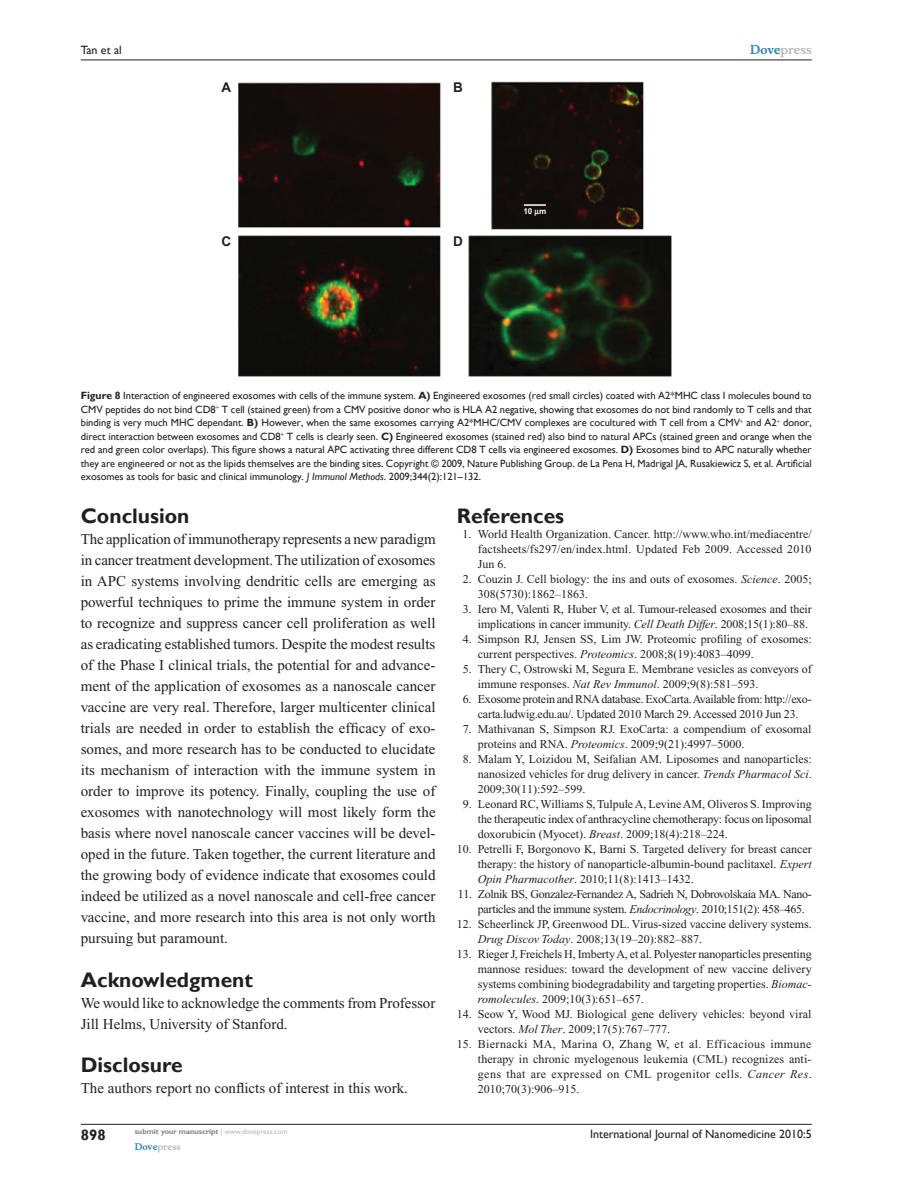
<style>
.page{position:relative;width:918px;height:1188px;background:#fff}
.page>*{position:absolute;margin:0;border:0;box-sizing:border-box;transform-origin:0 0}
.t1{font:700 21px "Gill Sans";color:#231f20}
.t2{font:15px/21px "Times New Roman";color:#231f20;text-align:justify}
.t3{font:700 15px "Gill Sans";color:#231f20}
.t4{font:700 13.5px "Arial";color:#201d1e}
.t5{font:12px/15px "Times New Roman";color:#231f20}
.t6{font:12px/15px "Times New Roman";letter-spacing:-.03em;color:#231f20}
.t7{font:12px/15px "Times New Roman";letter-spacing:-.02em;color:#231f20;text-align:center}
.t8{font:12px "Gill Sans";color:#231f20}
.t9{font:700 12px "Musee";color:#b8b9bc}
.t10{font:10.5px/13.5px "Gill Sans";color:#231f20;text-align:justify}
.t11{font:700 9px "Musee";color:#b8b9bc}
.t12{font:700 8.1px "Arial";color:#fff}
.t13{font:700 7.5px "Gill Sans";color:#808285}
.s1{color:#3485ae}
.s2{font-weight:700}
.s3{font-style:italic}
.s4{font-weight:400;color:#b8b9bc}
</style>
<div class="page">
<hr style="left:81px;top:1124px;width:731px;height:1px;background:#231f20">
<hr style="left:81px;top:60px;width:731px;height:1px;background:#231f20">
<img style="left:239px;top:82px;width:432px;height:295px">
<hr style="left:524px;top:204px;width:22px;height:2px;background:#fff">
<svg style="left:535px;top:210px;width:4px;height:6px"></svg>
<p class="t8" style="left:81px;top:43px;width:43px">Tan et al</p>
<p class="t4" style="left:221px;top:80px;width:11px">A</p>
<p class="t4" style="left:221px;top:233px;width:11px">C</p>
<p class="t4" style="left:453px;top:80px;width:11px">B</p>
<p class="t4" style="left:453px;top:233px;width:11px">D</p>
<p class="t12" style="left:523px;top:206px;width:25px">10 m</p>
<p class="t9" style="left:750px;top:43px;width:63px"><span class="s1">Dove</span>press</p>
<p class="t10" style="left:81px;top:389px;width:733px"><span class="s2">Figure 8</span> Interaction of engineered exosomes with cells of the immune system. <span class="s2">A)</span> Engineered exosomes (red small circles) coated with A2*MHC class I molecules bound to CMV peptides do not bind CD8 T cell (stained green) from a CMV positive donor who is HLA A2 negative, showing that exosomes do not bind randomly to T cells and that binding is very much MHC dependant. <span class="s2">B)</span> However, when the same exosomes carrying A2*MHC/CMV complexes are cocultured with T cell from a CMV and A2 donor, direct interaction between exosomes and CD8 T cells is clearly seen. <span class="s2">C)</span> Engineered exosomes (stained red) also bind to natural APCs (stained green and orange when the red and green color overlaps). This figure shows a natural APC activating three different CD8 T cells via engineered exosomes. <span class="s2">D)</span> Exosomes bind to APC naturally whether they are engineered or not as the lipids themselves are the binding sites. Copyright © 2009, Nature Publishing Group. de La Pena H, Madrigal JA, Rusakiewicz S, et al. Artificial exosomes as tools for basic and clinical immunology. <span class="s3">J Immunol Methods</span>. 2009;344(2):121–132.</p>
<h1 class="t1" style="left:81px;top:503px;width:110px">Conclusion</h1>
<p class="t2" style="left:81px;top:529px;width:356px">The application of immunotherapy represents a new paradigm in cancer treatment development. The utilization of exosomes in APC systems involving dendritic cells are emerging as powerful techniques to prime the immune system in order to recognize and suppress cancer cell proliferation as well as eradicating established tumors. Despite the modest results of the Phase I clinical trials, the potential for and advance&shy;ment of the application of exosomes as a nanoscale cancer vaccine are very real. Therefore, larger multicenter clinical trials are needed in order to establish the efficacy of exo&shy;somes, and more research has to be conducted to elucidate its mechanism of interaction with the immune system in order to improve its potency. Finally, coupling the use of exosomes with nanotechnology will most likely form the basis where novel nanoscale cancer vaccines will be devel&shy;oped in the future. Taken together, the current literature and the growing body of evidence indicate that exosomes could indeed be utilized as a novel nanoscale and cell-free cancer vaccine, and more research into this area is not only worth pursuing but paramount.</p>
<h1 class="t1" style="left:81px;top:967px;width:174px">Acknowledgment</h1>
<p class="t2" style="left:81px;top:992px;width:356px">We would like to acknowledge the comments from Professor<br>Jill Helms, University of Stanford.</p>
<h1 class="t1" style="left:81px;top:1052px;width:103px">Disclosure</h1>
<p class="t2" style="left:81px;top:1078px;width:329px">The authors report no conflicts of interest in this work.</p>
<h1 class="t1" style="left:457px;top:503px;width:109px">References</h1>
<p class="t5" style="left:478px;top:527px;width:335px;text-align:justify;text-indent:-15px">1. World Health Organization. Cancer. http://www.who.int/mediacentre/ factsheets/fs297/en/index.html. Updated Feb 2009. Accessed 2010<br>Jun 6.</p>
<p class="t5" style="left:478px;top:572px;width:335px;text-indent:-15px">2. Couzin J. Cell biology: the ins and outs of exosomes. <span class="s3">Science</span>. 2005;<br>308(5730):1862–1863.</p>
<p class="t5" style="left:478px;top:602px;width:335px;text-indent:-15px">3. Iero M, Valenti R, Huber V, et al. Tumour-released exosomes and their implications in cancer immunity. <span class="s3">Cell Death Differ</span>. 2008;15(1):80–88.</p>
<p class="t5" style="left:478px;top:632px;width:335px;text-indent:-15px">4. Simpson RJ, Jensen SS, Lim JW. Proteomic profiling of exosomes: current perspectives. <span class="s3">Proteomics</span>. 2008;8(19):4083–4099.</p>
<p class="t5" style="left:478px;top:662px;width:335px;text-indent:-15px">5. Thery C, Ostrowski M, Segura E. Membrane vesicles as conveyors of immune responses. <span class="s3">Nat Rev Immunol</span>. 2009;9(8):581–593.</p>
<p class="t7" style="left:463px;top:692px;width:350px">6. Exosome protein and RNA database. ExoCarta. Available from: http://exo&shy;carta.ludwig.edu.au/. Updated 2010 March 29. Accessed 2010 Jun 23.</p>
<p class="t5" style="left:478px;top:722px;width:335px;text-indent:-15px">7. Mathivanan S, Simpson RJ. ExoCarta: a compendium of exosomal proteins and RNA. <span class="s3">Proteomics</span>. 2009;9(21):4997–5000.</p>
<p class="t5" style="left:478px;top:752px;width:335px;text-align:justify;text-indent:-15px">8. Malam Y, Loizidou M, Seifalian AM. Liposomes and nanoparticles: nanosized vehicles for drug delivery in cancer. <span class="s3">Trends Pharmacol Sci</span>.<br>2009;30(11):592–599.</p>
<p class="t5" style="left:478px;top:797px;width:335px;text-align:justify;text-indent:-15px">9. Leonard RC, Williams S, Tulpule A, Levine AM, Oliveros S. Improving the therapeutic index of anthracycline chemotherapy: focus on liposomal doxorubicin (Myocet). <span class="s3">Breast</span>. 2009;18(4):218–224.</p>
<p class="t5" style="left:478px;top:842px;width:335px;text-align:justify;text-indent:-21px">10. Petrelli F, Borgonovo K, Barni S. Targeted delivery for breast cancer therapy: the history of nanoparticle-albumin-bound paclitaxel. <span class="s3">Expert Opin Pharmacother</span>. 2010;11(8):1413–1432.</p>
<p class="t6" style="left:478px;top:887px;width:335px;text-indent:-20px">11. Zolnik BS, Gonzalez-Fernandez A, Sadrieh N, Dobrovolskaia MA. Nano&shy;particles and the immune system. <span class="s3">Endocrinology</span>. 2010;151(2): 458–465.</p>
<p class="t5" style="left:478px;top:917px;width:335px;text-indent:-21px">12. Scheerlinck JP, Greenwood DL. Virus-sized vaccine delivery systems.<br><span class="s3">Drug Discov Today</span>. 2008;13(19–20):882–887.</p>
<p class="t5" style="left:478px;top:947px;width:335px;text-align:justify;text-indent:-21px">13. Rieger J, Freichels H, Imberty A, et al. Polyester nanoparticles presenting mannose residues: toward the development of new vaccine delivery systems combining biodegradability and targeting properties. <span class="s3">Biomac&shy;romolecules</span>. 2009;10(3):651–657.</p>
<p class="t5" style="left:478px;top:1007px;width:335px;text-indent:-21px">14. Seow Y, Wood MJ. Biological gene delivery vehicles: beyond viral vectors. <span class="s3">Mol Ther</span>. 2009;17(5):767–777.</p>
<p class="t5" style="left:478px;top:1037px;width:335px;text-align:justify;text-indent:-21px">15. Biernacki MA, Marina O, Zhang W, et al. Efficacious immune therapy in chronic myelogenous leukemia (CML) recognizes anti&shy;gens that are expressed on CML progenitor cells. <span class="s3">Cancer Res</span>.<br>2010;70(3):906–915.</p>
<p class="t3" style="left:81px;top:1126px;width:26px">898</p>
<p class="t13" style="left:135px;top:1127px;width:154px">submit your manuscript <span class="s4">| www.dovepress.com</span></p>
<p class="t11" style="left:135px;top:1141px;width:48px"><span class="s1">Dove</span>press</p>
<p class="t8" style="left:590px;top:1127px;width:223px">International Journal of Nanomedicine 2010:5</p>
</div>
